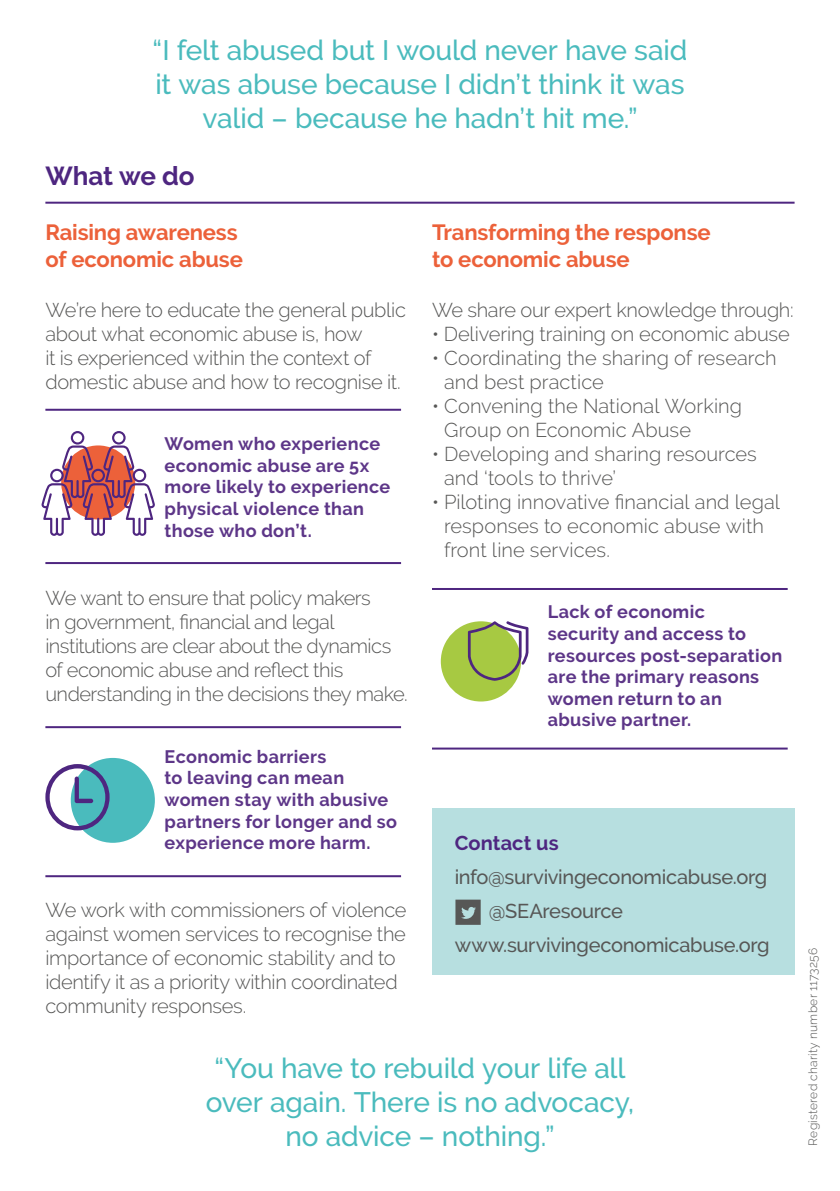
<style>
.page{position:relative;width:840px;height:1191px;background:#fff}
.page>*{position:absolute;margin:0;border:0;box-sizing:border-box;transform-origin:0 0}
.t1{font:500 28px/33.6px "Raleway";letter-spacing:-.005em;color:#4abbbd;text-align:center}
.t2{font:700 26px "Raleway";letter-spacing:-.005em;color:#4e2680}
.t3{font:700 22px/26.4px "Raleway";letter-spacing:-.01em;color:#ec613a}
.t4{font:300 20px/24px "Raleway";letter-spacing:-.015em;color:#575756}
.t5{font:300 20px/24px "Raleway";letter-spacing:.005em;color:#575756}
.t6{font:500 20px "Raleway";letter-spacing:-.015em;color:#575756}
.t7{font:700 20px "Raleway";letter-spacing:.005em;color:#4e2680}
.t8{font:700 18px/21.6px "Raleway";letter-spacing:.02em;color:#5d3688}
.t9{font:300 12px "Raleway";letter-spacing:.02em;color:#575756}
</style>
<div class="page">
<div style="left:432px;top:808px;width:362px;height:166px;background:#b7dfe0"></div>
<svg style="left:41px;top:431px;width:114px;height:105px"></svg>
<div style="left:71px;top:758px;width:84px;height:85px;background:#4abbbd;border-radius:50%"></div>
<svg style="left:45px;top:764px;width:64px;height:66px"></svg>
<hr style="left:45px;top:202px;width:749px;height:2px;background:#4e2680">
<hr style="left:45px;top:409px;width:356px;height:2px;background:#4e2680">
<hr style="left:45px;top:726px;width:356px;height:2px;background:#4e2680">
<div style="left:440px;top:621px;width:80px;height:80px;background:#a7c942;border-radius:50%"></div>
<svg style="left:467px;top:621px;width:61px;height:60px"></svg>
<hr style="left:432px;top:588px;width:355px;height:2px;background:#4e2680">
<hr style="left:432px;top:747px;width:355px;height:2px;background:#4e2680">
<hr style="left:45px;top:562px;width:356px;height:2px;background:#4e2680">
<hr style="left:45px;top:875px;width:356px;height:2px;background:#4e2680">
<svg style="left:455px;top:899px;width:25px;height:25px"></svg>
<h1 class="t1" style="left:152px;top:34px;width:536px">“I felt abused but I would never have said it was abuse because I didn’t think it was valid – because he hadn’t hit me.”</h1>
<h2 class="t2" style="left:45px;top:161px;width:151px">What we do</h2>
<p class="t3" style="left:45px;top:219px;width:199px">Raising awareness of economic abuse</p>
<p class="t4" style="left:45px;top:298px;width:362px">We’re here to educate the general public about what economic abuse is, how<br>it is experienced within the context of domestic abuse and how to recognise it.</p>
<p class="t8" style="left:164px;top:433px;width:227px">Women who experience economic abuse are 5x more likely to experience physical violence than those who don’t.</p>
<p class="t4" style="left:45px;top:586px;width:363px">We want to ensure that policy makers<br>in government, financial and legal institutions are clear about the dynamics of economic abuse and reflect this understanding in the decisions they make.</p>
<p class="t8" style="left:164px;top:745px;width:234px">Economic barriers<br>to leaving can mean women stay with abusive partners for longer and so experience more harm.</p>
<p class="t4" style="left:45px;top:898px;width:362px">We work with commissioners of violence against women services to recognise the importance of economic stability and to identify it as a priority within coordinated community responses.</p>
<p class="t3" style="left:432px;top:219px;width:280px">Transforming the response to economic abuse</p>
<p class="t4" style="left:432px;top:298px;width:363px">We share our expert knowledge through:</p>
<p class="t4" style="left:432px;top:322px;width:359px">• Delivering training on economic abuse</p>
<p class="t5" style="left:444px;top:346px;width:334px;text-indent:-12px">• Coordinating the sharing of research and best practice</p>
<p class="t5" style="left:444px;top:394px;width:299px;text-indent:-12px">• Convening the National Working<br>Group on Economic Abuse</p>
<p class="t5" style="left:444px;top:442px;width:314px;text-indent:-12px">• Developing and sharing resources and ‘tools to thrive’</p>
<p class="t5" style="left:444px;top:490px;width:337px;text-indent:-12px">●• Piloting innovative financial and legal responses to economic abuse with front line services.</p>
<p class="t8" style="left:547px;top:601px;width:236px">Lack of economic<br>security and access to resources post-separation are the primary reasons women return to an abusive partner.</p>
<p class="t7" style="left:454px;top:831px;width:105px">Contact us</p>
<p class="t6" style="left:454px;top:865px;width:314px">info@survivingeconomicabuse.org</p>
<p class="t6" style="left:488px;top:899px;width:136px">@SEAresource</p>
<p class="t6" style="left:454px;top:933px;width:316px">www.survivingeconomicabuse.org</p>
<h1 class="t1" style="left:206px;top:1051px;width:429px">“You have to rebuild your life all over again. There is no advocacy, no advice – nothing.”</h1>
<p class="t9" style="left:805px;top:1145px;width:199px;rotate:-90deg">Registered charity number 1173256</p>
</div>
